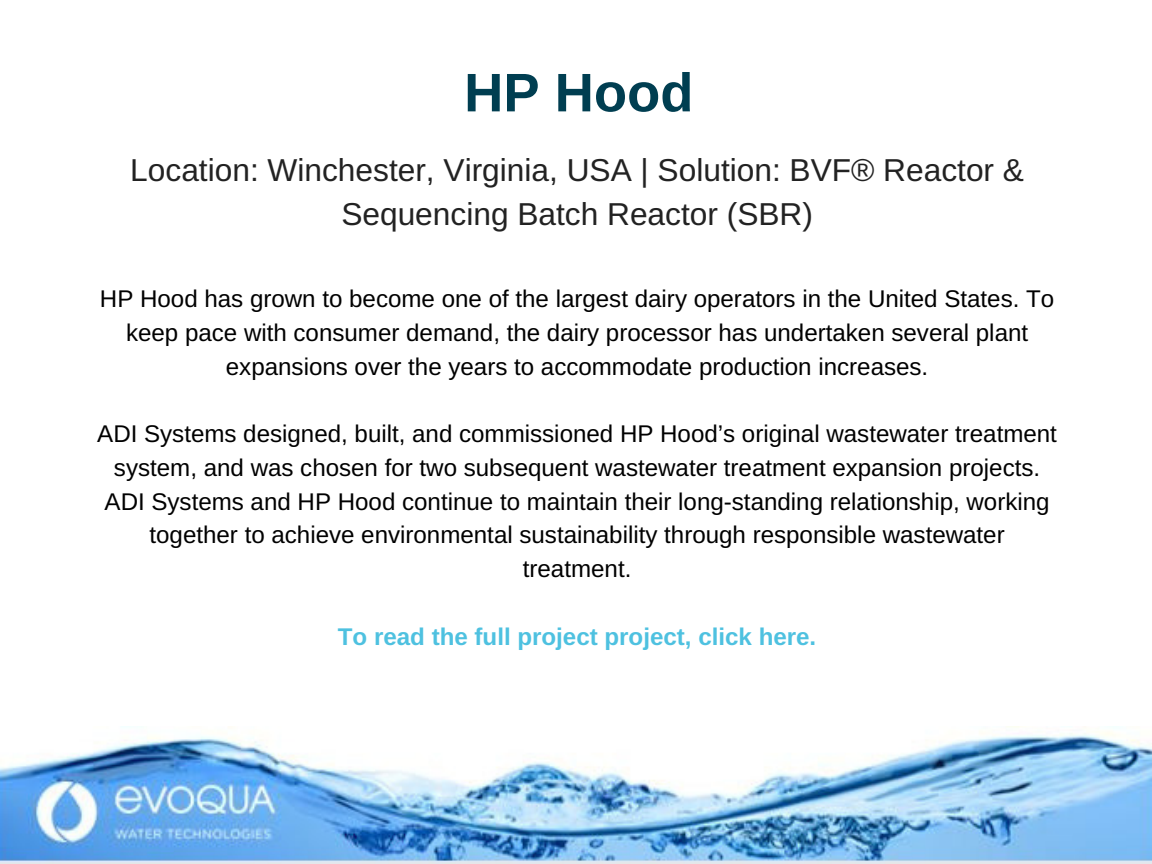
<style>
.page{position:relative;width:1152px;height:864px;background:#fff}
.page>*{position:absolute;margin:0;border:0;box-sizing:border-box;transform-origin:0 0}
.t1{font:700 54.3px "Arimo";color:#003e51}
.t2{font:31.65px/43.8px "Arimo";color:#222;text-align:center}
.t3{font:24.15px/33.8px "Arimo";color:#000;text-align:center}
.t4{font:700 24.15px "Arimo";color:#4ec1e0}
</style>
<div class="page">
<img style="left:0;top:727px;width:1152px;height:137px">
<h1 class="t1" style="left:464px;top:62px;width:231px">HP Hood</h1>
<h2 class="t2" style="left:130px;top:148px;width:895px">Location: Winchester, Virginia, USA | Solution: BVF® Reactor &amp;<br>Sequencing Batch Reactor (SBR)</h2>
<p class="t3" style="left:100px;top:282px;width:956px">HP Hood has grown to become one of the largest dairy operators in the United States. To keep pace with consumer demand, the dairy processor has undertaken several plant expansions over the years to accommodate production increases.</p>
<p class="t3" style="left:97px;top:417px;width:961px">ADI Systems designed, built, and commissioned HP Hood’s original wastewater treatment system, and was chosen for two subsequent wastewater treatment expansion projects.<br>ADI Systems and HP Hood continue to maintain their long-standing relationship, working together to achieve environmental sustainability through responsible wastewater treatment.</p>
<p class="t4" style="left:338px;top:623px;width:480px">To read the full project project, click here.</p>
</div>
